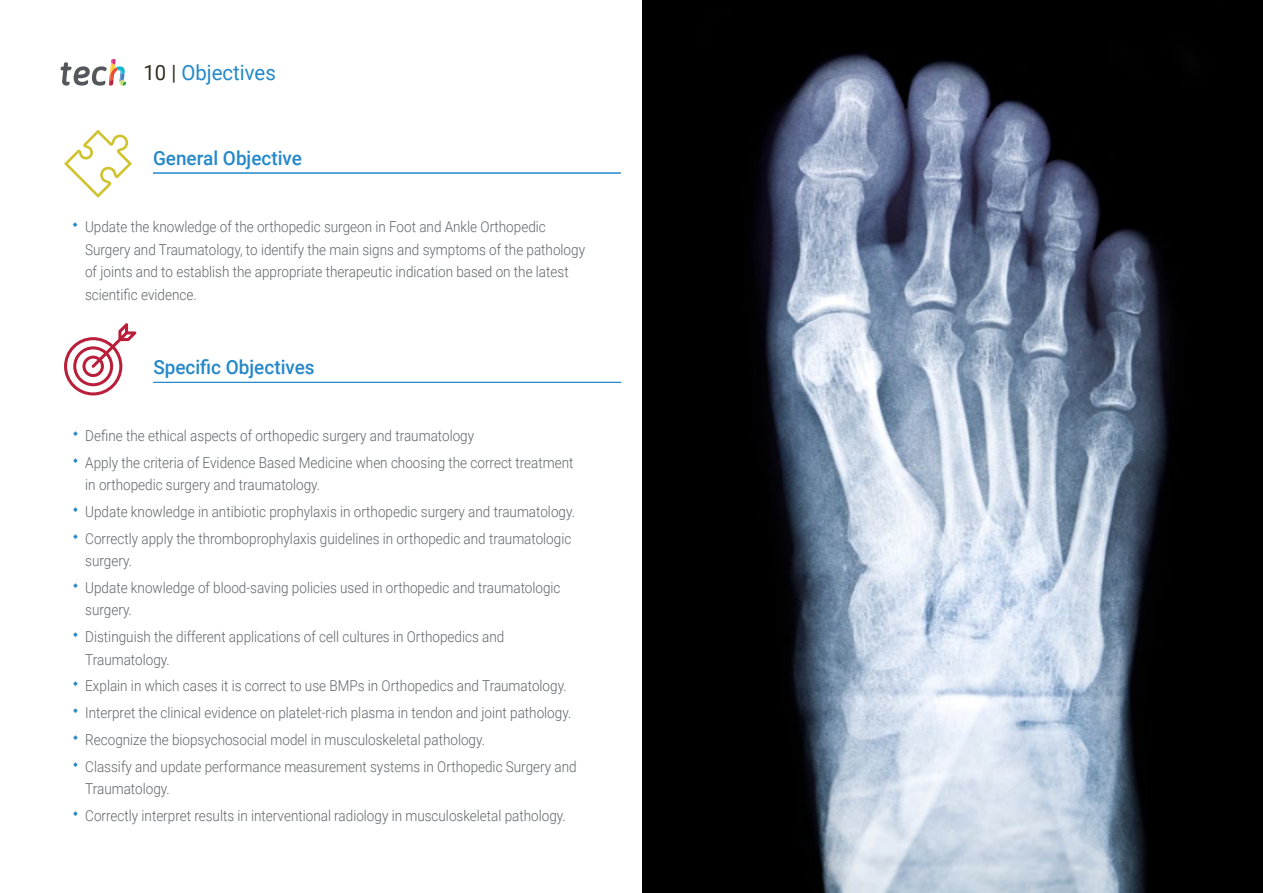
<style>
.page{position:relative;width:1263px;height:893px;background:#fff}
.page>*{position:absolute;margin:0;border:0;box-sizing:border-box;transform-origin:0 0}
.t1{font:21px "Roboto";color:#2488c9}
.t2{font:500 19.5px "Roboto";color:#2488c9}
.t3{font:300 15px/26.7px "Roboto";color:#61646a;scale:.9 1}
.s1{color:#312e20}
</style>
<div class="page">
<svg style="left:64px;top:323px;width:72px;height:72px"></svg>
<hr style="left:153px;top:173px;width:468px;height:1px;background:#2488c9">
<hr style="left:153px;top:382px;width:468px;height:1px;background:#2488c9">
<svg style="left:64px;top:130px;width:68px;height:68px"></svg>
<img style="left:642px;top:0;width:621px;height:893px">
<svg style="left:61px;top:59px;width:65px;height:27px"></svg>
<h1 class="t1" style="left:144px;top:57px;width:134px"><span class="s1">10 |</span> Objectives</h1>
<h2 class="t2" style="left:153px;top:144px;width:150px">General Objective</h2>
<p class="t3" style="left:85px;top:215px;width:557px;line-height:22.5px">Update the knowledge of the orthopedic surgeon in Foot and Ankle Orthopedic Surgery and Traumatology, to identify the main signs and symptoms of the pathology of joints and to establish the appropriate therapeutic indication based on the latest scientific evidence.</p>
<h2 class="t2" style="left:153px;top:353px;width:163px">Specific Objectives</h2>
<p class="t3" style="left:85px;top:421px;width:544px">Define the ethical aspects of orthopedic surgery and traumatology<br>Apply the criteria of Evidence Based Medicine when choosing the correct treatment</p>
<p class="t3" style="left:85px;top:471px;width:546px">in orthopedic surgery and traumatology.<br>Update knowledge in antibiotic prophylaxis in orthopedic surgery and traumatology.<br>Correctly apply the thromboprophylaxis guidelines in orthopedic and traumatologic</p>
<p class="t3" style="left:85px;top:547px;width:530px">surgery.<br>Update knowledge of blood-saving policies used in orthopedic and traumatologic</p>
<p class="t3" style="left:85px;top:596px;width:467px">surgery.<br>Distinguish the different applications of cell cultures in Orthopedics and</p>
<p class="t3" style="left:85px;top:645px;width:547px">Traumatology.<br>Explain in which cases it is correct to use BMPs in Orthopedics and Traumatology.<br>Interpret the clinical evidence on platelet-rich plasma in tendon and joint pathology.<br>Recognize the biopsychosocial model in musculoskeletal pathology.<br>Classify and update performance measurement systems in Orthopedic Surgery and</p>
<p class="t3" style="left:85px;top:775px;width:535px">Traumatology.<br>Correctly interpret results in interventional radiology in musculoskeletal pathology.</p>
</div>
